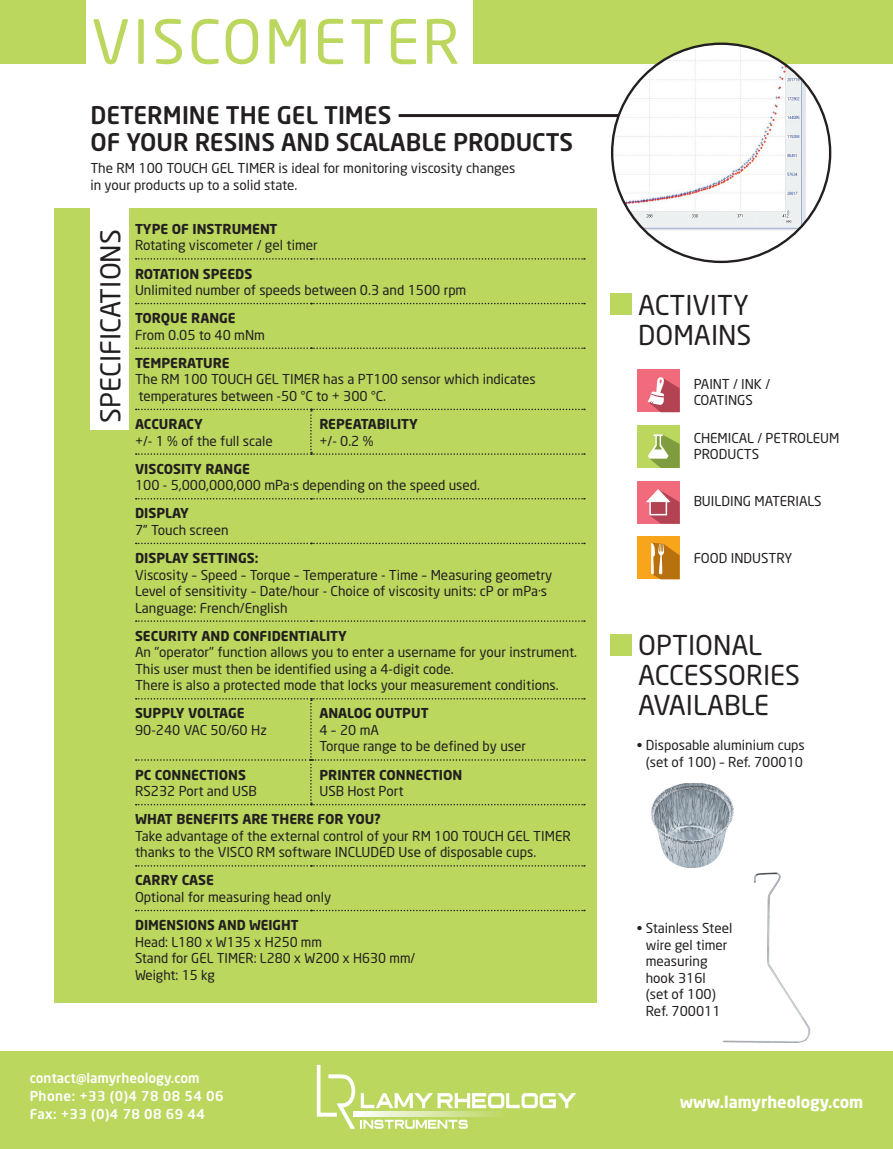
<style>
.page{position:relative;width:893px;height:1149px;background:#fff}
.page>*{position:absolute;margin:0;border:0;box-sizing:border-box;transform-origin:0 0}
.t1{font:60px "Neo Sans";letter-spacing:.05em;color:#bbd75e}
.t2{font:27px/30px "Neo Sans";color:#231f20}
.t3{font:500 24px/27px "Neo Sans";color:#231f20}
.t4{font:700 16.05px "Neo Sans";color:#fff}
.t5{font:13.5px/16.5px "Neo Sans";color:#231f20}
.t6{font:700 13.5px "Neo Sans";color:#231f20}
.t7{font:500 13.5px/18px "Neo Sans";color:#fff}
</style>
<div class="page">
<div style="left:0;top:0;width:85px;height:64px;background:#bbd75e"></div>
<div style="left:473px;top:0;width:420px;height:64px;background:#bbd75e"></div>
<div style="left:0;top:1050px;width:893px;height:98px;background:#bbd75e"></div>
<svg style="left:316px;top:1064px;width:260px;height:65px"></svg>
<div style="left:54px;top:208px;width:542px;height:793px;background:#bbd75e"></div>
<div style="left:90px;top:208px;width:39px;height:221px;background:#fff"></div>
<hr style="left:399px;top:114px;width:314px;height:3px;background:#231f20">
<img style="left:612px;top:44px;width:194px;height:186px">
<div style="left:610px;top:293px;width:21px;height:22px;background:#bbd75e"></div>
<div style="left:610px;top:633px;width:21px;height:22px;background:#bbd75e"></div>
<div style="left:637px;top:536px;width:43px;height:43px;background:#f9a51b"></div>
<svg style="left:651px;top:542px;width:29px;height:37px"></svg>
<div style="left:637px;top:369px;width:43px;height:43px;background:#f16b7c"></div>
<svg style="left:647px;top:377px;width:33px;height:35px"></svg>
<div style="left:637px;top:425px;width:43px;height:43px;background:#bbd75e"></div>
<svg style="left:648px;top:434px;width:32px;height:34px"></svg>
<div style="left:637px;top:480px;width:43px;height:43px;background:#f16b7c"></div>
<svg style="left:646px;top:489px;width:34px;height:34px"></svg>
<img style="left:723px;top:872px;width:88px;height:170px">
<img style="left:651px;top:783px;width:83px;height:85px">
<svg style="left:136px;top:258px;width:449px;height:1px"></svg>
<svg style="left:136px;top:303px;width:449px;height:1px"></svg>
<svg style="left:136px;top:347px;width:449px;height:2px"></svg>
<svg style="left:136px;top:498px;width:449px;height:1px"></svg>
<svg style="left:136px;top:542px;width:449px;height:2px"></svg>
<svg style="left:136px;top:620px;width:449px;height:1px"></svg>
<svg style="left:136px;top:865px;width:449px;height:1px"></svg>
<svg style="left:136px;top:909px;width:449px;height:2px"></svg>
<svg style="left:136px;top:408px;width:449px;height:46px"></svg>
<svg style="left:136px;top:698px;width:449px;height:107px"></svg>
<h1 class="t1" style="left:91px;top:5px;width:370px">VISCOMETER</h1>
<h3 class="t3" style="left:90px;top:101px;width:484px">DETERMINE THE GEL TIMES<br>OF YOUR RESINS AND SCALABLE PRODUCTS</h3>
<p class="t5" style="left:90px;top:159px;width:427px">The RM 100 TOUCH GEL TIMER is ideal for monitoring viscosity changes in your products up to a solid state.</p>
<h2 class="t2" style="left:95px;top:422px;width:195px;rotate:-90deg">SPECIFICATIONS</h2>
<p class="t6" style="left:135px;top:220px;width:144px">TYPE OF INSTRUMENT</p>
<p class="t5" style="left:135px;top:237px;width:184px">Rotating viscometer / gel timer</p>
<p class="t6" style="left:135px;top:265px;width:119px">ROTATION SPEEDS</p>
<p class="t5" style="left:135px;top:281px;width:333px">Unlimited number of speeds between 0.3 and 1500 rpm</p>
<p class="t6" style="left:135px;top:309px;width:102px">TORQUE RANGE</p>
<p class="t5" style="left:135px;top:326px;width:131px">From 0.05 to 40 mNm</p>
<p class="t6" style="left:135px;top:354px;width:96px">TEMPERATURE</p>
<p class="t5" style="left:135px;top:371px;width:402px">The RM 100 TOUCH GEL TIMER has a PT100 sensor which indicates temperatures between -50 °C to + 300 °C.</p>
<p class="t6" style="left:135px;top:415px;width:69px">ACCURACY</p>
<p class="t5" style="left:135px;top:432px;width:139px">+/- 1 % of the full scale</p>
<p class="t6" style="left:319px;top:415px;width:100px">REPEATABILITY</p>
<p class="t5" style="left:319px;top:432px;width:56px">+/- 0.2 %</p>
<p class="t6" style="left:135px;top:460px;width:117px">VISCOSITY RANGE</p>
<p class="t5" style="left:135px;top:476px;width:347px">100 - 5,000,000,000 mPa·s depending on the speed used.</p>
<p class="t6" style="left:135px;top:504px;width:55px">DISPLAY</p>
<p class="t5" style="left:135px;top:521px;width:95px">7” Touch screen</p>
<p class="t6" style="left:135px;top:549px;width:125px">DISPLAY SETTINGS:</p>
<p class="t5" style="left:135px;top:566px;width:419px">Viscosity – Speed – Torque – Temperature - Time – Measuring geometry<br>Level of sensitivity – Date/hour - Choice of viscosity units: cP or mPa·s<br>Language: French/English</p>
<p class="t6" style="left:135px;top:627px;width:213px">SECURITY AND CONFIDENTIALITY</p>
<p class="t5" style="left:135px;top:643px;width:444px">An "operator" function allows you to enter a username for your instrument.<br>This user must then be identified using a 4-digit code.<br>There is also a protected mode that locks your measurement conditions.</p>
<p class="t6" style="left:135px;top:704px;width:111px">SUPPLY VOLTAGE</p>
<p class="t5" style="left:135px;top:721px;width:133px">90-240 VAC 50/60 Hz</p>
<p class="t6" style="left:319px;top:704px;width:111px">ANALOG OUTPUT</p>
<p class="t5" style="left:319px;top:721px;width:208px">4 – 20 mA<br>Torque range to be defined by user</p>
<p class="t6" style="left:319px;top:765px;width:144px">PRINTER CONNECTION</p>
<p class="t5" style="left:319px;top:782px;width:86px">USB Host Port</p>
<p class="t6" style="left:135px;top:810px;width:247px">WHAT BENEFITS ARE THERE FOR YOU?</p>
<p class="t5" style="left:135px;top:827px;width:437px">Take advantage of the external control of your RM 100 TOUCH GEL TIMER thanks to the VISCO RM software INCLUDED Use of disposable cups.</p>
<p class="t6" style="left:135px;top:871px;width:81px">CARRY CASE</p>
<p class="t5" style="left:135px;top:888px;width:198px">Optional for measuring head only</p>
<p class="t6" style="left:135px;top:916px;width:165px">DIMENSIONS AND WEIGHT</p>
<p class="t5" style="left:135px;top:932px;width:282px">Head: L180 x W135 x H250 mm<br>Stand for GEL TIMER: L280 x W200 x H630 mm/<br>Weight: 15 kg</p>
<p class="t6" style="left:135px;top:765px;width:112px">PC CONNECTIONS</p>
<p class="t5" style="left:135px;top:782px;width:123px">RS232 Port and USB</p>
<p class="t7" style="left:30px;top:1068px;width:195px">contact@lamyrheology.com<br>Phone: +33 (0)4 78 08 54 06<br>Fax: +33 (0)4 78 08 69 44</p>
<h2 class="t2" style="left:638px;top:289px;width:115px">ACTIVITY<br>DOMAINS</h2>
<p class="t5" style="left:694px;top:375px;width:78px">PAINT / INK /<br>COATINGS</p>
<p class="t5" style="left:694px;top:429px;width:147px">CHEMICAL / PETROLEUM<br>PRODUCTS</p>
<p class="t5" style="left:694px;top:492px;width:129px">BUILDING MATERIALS</p>
<p class="t5" style="left:694px;top:549px;width:100px">FOOD INDUSTRY</p>
<h2 class="t2" style="left:638px;top:629px;width:163px">OPTIONAL<br>ACCESSORIES<br>AVAILABLE</h2>
<p class="t5" style="left:637px;top:736px;width:170px;text-align:center">• Disposable aluminium cups (set of 100) – Ref. 700010</p>
<p class="t5" style="left:646px;top:919px;width:88px;text-indent:-9px">• Stainless Steel wire gel timer measuring hook 316l<br>(set of 100)<br>Ref. 700011</p>
<p class="t4" style="left:680px;top:1091px;width:185px">www.lamyrheology.com</p>
</div>
